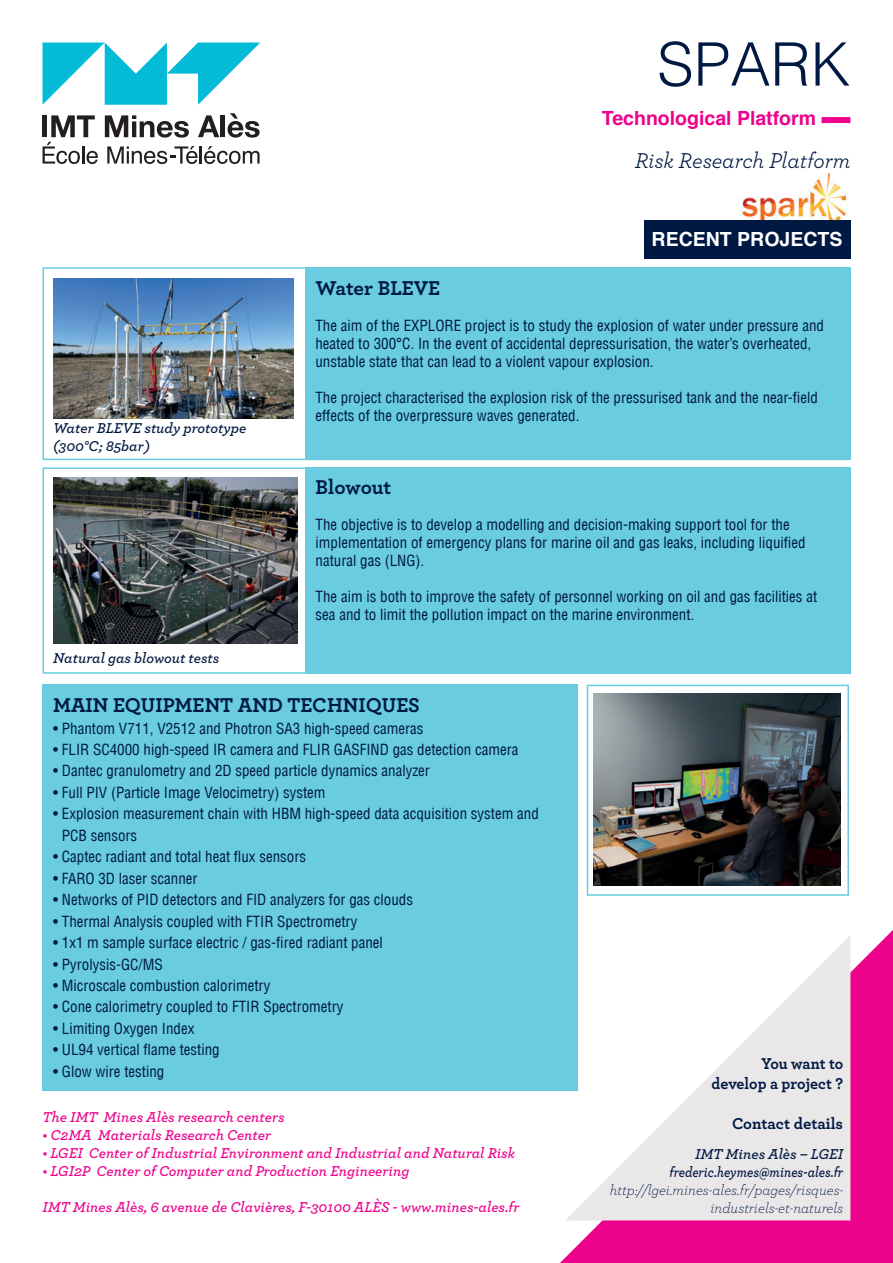
<style>
.page{position:relative;width:893px;height:1263px;background:#fff}
.page>*{position:absolute;margin:0;border:0;box-sizing:border-box;transform-origin:0 0}
.t1{font:300 60px "Helvetica";color:#001942}
.t2{font:italic 22.5px "Archer";color:#001942}
.t3{font:700 21px "Archer";color:#001942}
.t4{font:700 19.5px "Helvetica";color:#ed028c}
.t5{font:700 19.5px "Helvetica";color:#fff}
.t6{font:700 16.5px/19.8px "Archer";color:#001942;text-align:right;scale:.96 1}
.t7{font:700 16.5px "Archer";color:#001942}
.t8{font:condensed 15px/18px "Helvetica LT";color:#001942}
.t9{font:italic 600 15px "Archer";color:#ed028c}
.t10{font:italic 600 15px/18px "Archer";color:#001942}
.t11{font:italic 300 15px/18px "Archer";color:#001942;text-align:right}
</style>
<div class="page">
<img style="left:741px;top:173px;width:106px;height:47px">
<svg style="left:560px;top:930px;width:333px;height:333px;background:#ef269c"></svg>
<div style="left:305px;top:268px;width:545px;height:192px;background:#69cce0"></div>
<div style="left:305px;top:467px;width:545px;height:207px;background:#69cce0"></div>
<div style="left:43px;top:685px;width:535px;height:406px;background:#69cce0"></div>
<svg style="left:107px;top:146px;width:153px;height:18px"></svg>
<svg style="left:228px;top:113px;width:32px;height:25px"></svg>
<hr style="left:221px;top:115px;width:4px;height:22px;background:#231f20">
<svg style="left:198px;top:115px;width:21px;height:22px"></svg>
<svg style="left:105px;top:115px;width:84px;height:23px"></svg>
<svg style="left:43px;top:115px;width:55px;height:49px"></svg>
<hr style="left:43px;top:115px;width:4px;height:22px;background:#231f20">
<svg style="left:43px;top:43px;width:217px;height:62px"></svg>
<img style="left:54px;top:278px;width:239px;height:140px">
<img style="left:53px;top:477px;width:245px;height:166px">
<svg style="left:565px;top:935px;width:285px;height:285px;fill:#eae7e9"></svg>
<div style="left:587px;top:685px;width:262px;height:211px;border:2px solid #69cce0"></div>
<img style="left:594px;top:693px;width:247px;height:192px">
<div style="left:821px;top:117px;width:29px;height:6px;background:#ed028c"></div>
<div style="left:643px;top:220px;width:207px;height:38px;background:#001942"></div>
<h1 class="t1" style="left:657px;top:13px;width:195px">SPARK</h1>
<h3 class="t4" style="left:602px;top:103px;width:216px">Technological Platform</h3>
<h2 class="t2" style="left:635px;top:145px;width:217px">Risk Research Platform</h2>
<p class="t10" style="left:53px;top:418px;width:195px">Water BLEVE study prototype (300°C; 85bar)</p>
<p class="t10" style="left:53px;top:648px;width:168px">Natural gas blowout tests</p>
<h3 class="t5" style="left:652px;top:223px;width:192px">RECENT PROJECTS</h3>
<h3 class="t3" style="left:315px;top:271px;width:126px">Water BLEVE</h3>
<p class="t8" style="left:315px;top:316px;width:510px">The aim of the EXPLORE project is to study the explosion of water under pressure and heated to 300°C. In the event of accidental depressurisation, the water’s overheated, unstable state that can lead to a violent vapour explosion.</p>
<p class="t8" style="left:315px;top:388px;width:504px">The project characterised the explosion risk of the pressurised tank and the near-field effects of the overpressure waves generated.</p>
<h3 class="t3" style="left:316px;top:471px;width:77px">Blowout</h3>
<p class="t8" style="left:316px;top:516px;width:491px">The objective is to develop a modelling and decision-making support tool for the implementation of emergency plans for marine oil and gas leaks, including liquified natural gas (LNG).</p>
<p class="t8" style="left:316px;top:588px;width:503px">The aim is both to improve the safety of personnel working on oil and gas facilities at sea and to limit the pollution impact on the marine environment.</p>
<h3 class="t3" style="left:53px;top:688px;width:368px">MAIN EQUIPMENT AND TECHNIQUES</h3>
<p class="t8" style="left:53px;top:719px;width:372px">• Phantom V711, V2512 and Photron SA3 high-speed cameras</p>
<p class="t8" style="left:53px;top:740px;width:467px">• FLIR SC4000 high-speed IR camera and FLIR GASFIND gas detection camera</p>
<p class="t8" style="left:53px;top:762px;width:378px">• Dantec granulometry and 2D speed particle dynamics analyzer</p>
<p class="t8" style="left:53px;top:783px;width:274px">• Full PIV (Particle Image Velocimetry) system</p>
<p class="t8" style="left:62px;top:803px;width:478px;line-height:21.5px;text-indent:-9px">• Explosion measurement chain with HBM high-speed data acquisition system and<br>PCB sensors</p>
<p class="t8" style="left:53px;top:848px;width:254px">• Captec radiant and total heat flux sensors</p>
<p class="t8" style="left:53px;top:869px;width:146px">• FARO 3D laser scanner</p>
<p class="t8" style="left:53px;top:890px;width:361px">• Networks of PID detectors and FID analyzers for gas clouds</p>
<p class="t8" style="left:53px;top:912px;width:306px">• Thermal Analysis coupled with FTIR Spectrometry</p>
<p class="t8" style="left:53px;top:933px;width:331px">• 1x1 m sample surface electric / gas-fired radiant panel</p>
<p class="t8" style="left:53px;top:955px;width:111px">• Pyrolysis-GC/MS</p>
<p class="t8" style="left:53px;top:976px;width:219px">• Microscale combustion calorimetry</p>
<p class="t8" style="left:53px;top:998px;width:292px">• Cone calorimetry coupled to FTIR Spectrometry</p>
<p class="t8" style="left:53px;top:1019px;width:143px">• Limiting Oxygen Index</p>
<p class="t8" style="left:53px;top:1041px;width:168px">• UL94 vertical flame testing</p>
<p class="t8" style="left:53px;top:1062px;width:113px">• Glow wire testing</p>
<p class="t9" style="left:43px;top:1106px;width:243px">The IMT Mines Alès research centers</p>
<p class="t9" style="left:43px;top:1124px;width:230px">• C2MA Materials Research Center</p>
<p class="t9" style="left:43px;top:1142px;width:474px">• LGEI Center of Industrial Environment and Industrial and Natural Risk</p>
<p class="t9" style="left:43px;top:1160px;width:368px">• LGI2P Center of Computer and Production Engineering</p>
<p class="t9" style="left:43px;top:1196px;width:478px">IMT Mines Alès, 6 avenue de Clavières, F-30100 ALÈS - www.mines-ales.fr</p>
<p class="t6" style="left:711px;top:1053px;width:139px">You want to develop a project ?</p>
<p class="t7" style="left:732px;top:1110px;width:113px">Contact details</p>
<p class="t10" style="left:670px;top:1143px;width:175px;text-align:right">IMT Mines Alès – LGEI frederic.heymes@mines-ales.fr</p>
<p class="t11" style="left:610px;top:1180px;width:235px">http://lgei.mines-ales.fr/pages/risques&shy;industriels-et-naturels</p>
</div>
